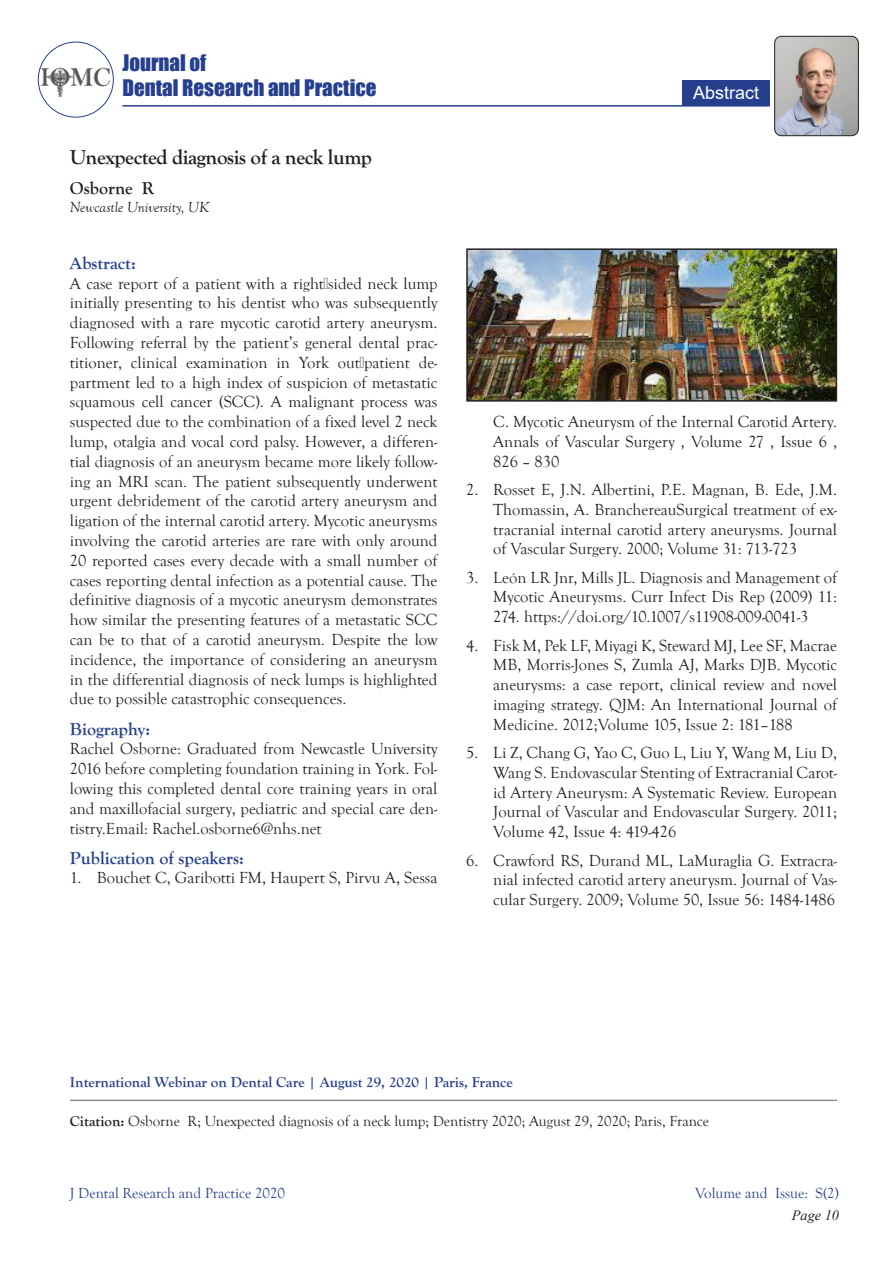
<style>
.page{position:relative;width:893px;height:1263px;background:#fff}
.page>*{position:absolute;margin:0;border:0;box-sizing:border-box;transform-origin:0 0}
.t1{font:21px/25.2px "Impact";color:#253f8e}
.t2{font:700 21px "Goudy Old Style T";letter-spacing:-.02em;color:#231f20}
.t3{font:700 18px "Goudy Old Style T";color:#253f8e}
.t4{font:18px "Arial";color:#fff}
.t5{font:700 18px "Goudy Old Style T";color:#231f20}
.t6{font:16.5px/19.8px "Goudy Old Style T";color:#231f20;text-align:justify}
.t7{font:15px "Goudy Old Style T";color:#231f20}
.t8{font:700 15px "Goudy Old Style T";color:#253f8e}
.t9{font:15px "Goudy Old Style T";color:#253f8e}
.t10{font:italic 15px "Goudy Old Style T";color:#231f20}
.t11{font:italic 14.25px "Times New Roman";color:#231f20}
.s1{font-weight:700}
</style>
<div class="page">
<img style="left:38px;top:65px;width:74px;height:32px">
<div style="left:38px;top:42px;width:76px;height:76px;border:1px solid #253f8e;border-radius:50%"></div>
<div style="left:682px;top:80px;width:88px;height:25px;background:#253f8e"></div>
<hr style="left:122px;top:105px;width:647px;height:2px;background:#253f8e">
<img style="left:775px;top:36px;width:83px;height:100px">
<div style="left:774px;top:36px;width:85px;height:100px;border:1px solid #231f20;border-radius:7px"></div>
<hr style="left:70px;top:1099px;width:767px;height:2px;background:#231f20">
<img style="left:469px;top:251px;width:365px;height:148px">
<div style="left:466px;top:248px;width:371px;height:154px;border:2px solid #231f20"></div>
<p class="t1" style="left:122px;top:49px;width:256px">Journal of<br>Dental Research and Practice</p>
<p class="t2" style="left:70px;top:146px;width:304px">Unexpected diagnosis of a neck lump</p>
<p class="t5" style="left:70px;top:178px;width:86px">Osborne R</p>
<p class="t10" style="left:70px;top:199px;width:141px">Newcastle University, UK</p>
<p class="t3" style="left:70px;top:253px;width:68px">Abstract:</p>
<p class="t6" style="left:70px;top:274px;width:369px">A case report of a patient with a right‐sided neck lump initially presenting to his dentist who was subsequently diagnosed with a rare mycotic carotid artery aneurysm.<br>Following referral by the patient’s general dental prac&shy;titioner, clinical examination in York out‐patient de&shy;partment led to a high index of suspicion of metastatic squamous cell cancer (SCC). A malignant process was suspected due to the combination of a fixed level 2 neck lump, otalgia and vocal cord palsy. However, a differen&shy;tial diagnosis of an aneurysm became more likely follow&shy;ing an MRI scan. The patient subsequently underwent urgent debridement of the carotid artery aneurysm and ligation of the internal carotid artery. Mycotic aneurysms involving the carotid arteries are rare with only around 20 reported cases every decade with a small number of cases reporting dental infection as a potential cause. The definitive diagnosis of a mycotic aneurysm demonstrates how similar the presenting features of a metastatic SCC can be to that of a carotid aneurysm. Despite the low incidence, the importance of considering an aneurysm in the differential diagnosis of neck lumps is highlighted due to possible catastrophic consequences.</p>
<p class="t3" style="left:70px;top:718px;width:82px">Biography:</p>
<p class="t6" style="left:70px;top:739px;width:369px">Rachel Osborne: Graduated from Newcastle University 2016 before completing foundation training in York. Fol&shy;lowing this completed dental core training years in oral and maxillofacial surgery, pediatric and special care den&shy;tistry.Email: Rachel.osborne6@nhs.net</p>
<p class="t3" style="left:70px;top:848px;width:176px">Publication of speakers:</p>
<p class="t6" style="left:70px;top:868px;width:369px">1. Bouchet C, Garibotti FM, Haupert S, Pirvu A, Sessa</p>
<p class="t4" style="left:693px;top:80px;width:68px">Abstract</p>
<p class="t6" style="left:493px;top:412px;width:345px">C. Mycotic Aneurysm of the Internal Carotid Artery.<br>Annals of Vascular Surgery , Volume 27 , Issue 6 , 826 – 830</p>
<p class="t6" style="left:493px;top:480px;width:345px;text-indent:-27px">2. Rosset E, J.N. Albertini, P.E. Magnan, B. Ede, J.M.<br>Thomassin, A. BranchereauSurgical treatment of ex&shy;tracranial internal carotid artery aneurysms. Journal of Vascular Surgery. 2000; Volume 31: 713-723</p>
<p class="t6" style="left:493px;top:568px;width:345px;text-indent:-27px">3. León LR Jnr, Mills JL. Diagnosis and Management of Mycotic Aneurysms. Curr Infect Dis Rep (2009) 11:<br>274. https://doi.org/10.1007/s11908-009-0041-3</p>
<p class="t6" style="left:493px;top:636px;width:345px;text-indent:-27px">4. Fisk M, Pek LF, Miyagi K, Steward MJ, Lee SF, Macrae MB, Morris-Jones S, Zumla AJ, Marks DJB. Mycotic aneurysms: a case report, clinical review and novel imaging strategy. QJM: An International Journal of Medicine. 2012;Volume 105, Issue 2: 181–188</p>
<p class="t6" style="left:493px;top:743px;width:345px;text-indent:-27px">5. Li Z, Chang G, Yao C, Guo L, Liu Y, Wang M, Liu D, Wang S. Endovascular Stenting of Extracranial Carot&shy;id Artery Aneurysm: A Systematic Review. European Journal of Vascular and Endovascular Surgery. 2011; Volume 42, Issue 4: 419-426</p>
<p class="t6" style="left:493px;top:851px;width:345px;text-indent:-27px">6. Crawford RS, Durand ML, LaMuraglia G. Extracra&shy;nial infected carotid artery aneurysm. Journal of Vas&shy;cular Surgery. 2009; Volume 50, Issue 56: 1484-1486</p>
<p class="t8" style="left:70px;top:1074px;width:444px">International Webinar on Dental Care | August 29, 2020 | Paris, France</p>
<p class="t7" style="left:70px;top:1113px;width:641px"><span class="s1">Citation:</span> Osborne R; Unexpected diagnosis of a neck lump; Dentistry 2020; August 29, 2020; Paris, France</p>
<p class="t9" style="left:70px;top:1185px;width:217px">J Dental Research and Practice 2020</p>
<p class="t9" style="left:695px;top:1185px;width:145px">Volume and Issue: S(2)</p>
<p class="t11" style="left:792px;top:1206px;width:49px">Page 10</p>
</div>
